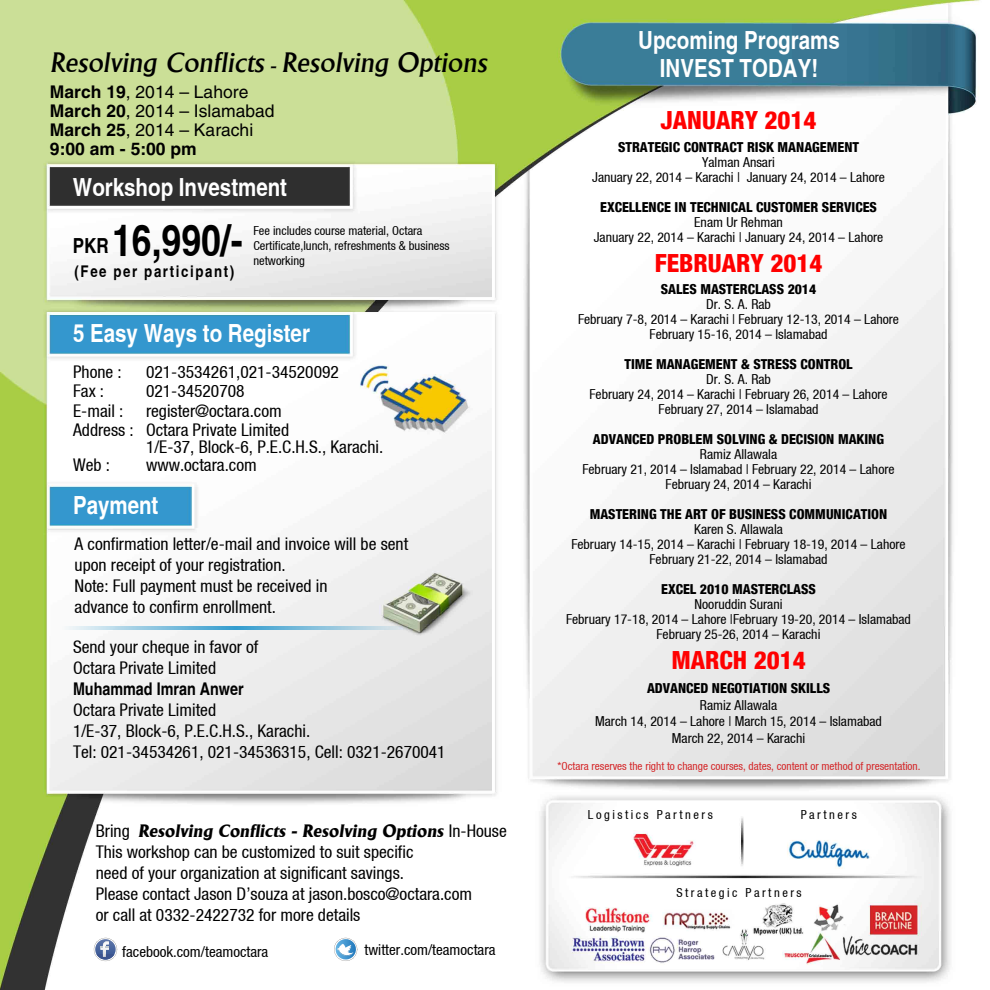
<style>
.page{position:relative;width:990px;height:990px;background:#fff}
.page>*{position:absolute;margin:0;border:0;box-sizing:border-box;transform-origin:0 0}
.t1{font:700 condensed 43.38px "Helvetica";color:#000}
.t2{font:italic 500 27.25px "Adelon Serial";color:#000}
.t3{font:700 condensed 25px/27.5px "Helvetica";color:#fff;text-align:center}
.t4{font:800 condensed 25px "Helvetica 87";color:#f00}
.t5{font:condensed 17.5px/21px "Helvetica 57";color:#000}
.t6{font:17.5px/18.8px "Helvetica LT Std";color:#000}
.t7{font:italic 17.5px "Adelon Serial Xbold";color:#000}
.t8{font:700 condensed 17.5px "Helvetica";color:#000}
.t9{font:700 condensed 16.12px "Helvetica";letter-spacing:.095em;color:#000}
.t10{font:condensed 15.12px "Helvetica 57";color:#000}
.t11{font:condensed 13.75px/15px "Helvetica 57";color:#000;text-align:center}
.t12{font:800 condensed 13.75px "Helvetica 87";color:#000}
.t13{font:condensed 12.5px/15px "Helvetica 57";color:#000}
.t14{font:condensed 12.5px "Helvetica 57";letter-spacing:.2em;color:#000}
.t15{font:condensed 11.25px "Helvetica 57";color:#d42628}
.s1{font-size:18.75px}
.s2{font-weight:700}
.s3{font-size:20.75px}
.s4{font-family:"Helvetica 57";font-style:normal;font-stretch:condensed}
</style>
<div class="page">
<img style="left:0;top:0;width:980px;height:990px">
<svg style="left:60px;top:627px;width:349px;height:2px"></svg>
<svg style="left:94px;top:938px;width:23px;height:23px"></svg>
<svg style="left:334px;top:938px;width:23px;height:23px"></svg>
<h2 class="t2" style="left:50px;top:43px;width:439px">Resolving Conflicts <span class="s1">-</span> Resolving Options</h2>
<p class="t6" style="left:50px;top:83px;width:226px"><span class="s2">March 19</span>, 2014 – Lahore<br><span class="s2">March 20</span>, 2014 – Islamabad<br><span class="s2">March 25</span>, 2014 – Karachi<br><span class="s2">9:00 am - 5:00 pm</span></p>
<h3 class="t3" style="left:73px;top:173px;width:216px">Workshop Investment</h3>
<h1 class="t1" style="left:73px;top:214px;width:171px"><span class="s3">PKR</span> 16,990/-</h1>
<p class="t9" style="left:75px;top:262px;width:161px">(Fee per participant)</p>
<p class="t13" style="left:253px;top:223px;width:198px">Fee includes course material, Octara<br>Certificate,lunch, refreshments &amp; business networking</p>
<h3 class="t3" style="left:73px;top:319px;width:238px">5 Easy Ways to Register</h3>
<p class="t5" style="left:73px;top:361px;width:50px">Phone :</p>
<p class="t5" style="left:146px;top:361px;width:194px">021-3534261,021-34520092</p>
<p class="t5" style="left:73px;top:380px;width:33px">Fax :</p>
<p class="t5" style="left:146px;top:380px;width:100px">021-34520708</p>
<p class="t5" style="left:73px;top:400px;width:52px">E-mail :</p>
<p class="t5" style="left:73px;top:400px;width:218px;line-height:19.8px;text-indent:73px">register@octara.com<br>Address : Octara Private Limited</p>
<p class="t5" style="left:146px;top:436px;width:239px">1/E-37, Block-6, P.E.C.H.S., Karachi.</p>
<p class="t5" style="left:73px;top:454px;width:38px">Web :</p>
<p class="t5" style="left:146px;top:454px;width:112px">www.octara.com</p>
<h3 class="t3" style="left:73px;top:491px;width:87px">Payment</h3>
<p class="t5" style="left:75px;top:534px;width:335px">A confirmation letter/e-mail and invoice will be sent upon receipt of your registration.<br>Note: Full payment must be received in<br>advance to confirm enrollment.</p>
<p class="t5" style="left:73px;top:637px;width:187px">Send your cheque in favor of<br>Octara Private Limited</p>
<p class="t8" style="left:73px;top:679px;width:172px">Muhammad Imran Anwer</p>
<p class="t5" style="left:73px;top:700px;width:374px">Octara Private Limited<br>1/E-37, Block-6, P.E.C.H.S., Karachi.<br>Tel: 021-34534261, 021-34536315, Cell: 0321-2670041</p>
<p class="t7" style="left:96px;top:818px;width:413px"><span class="s4">Bring</span> Resolving Conflicts - Resolving Options <span class="s4">In-House</span></p>
<p class="t5" style="left:96px;top:841px;width:378px">This workshop can be customized to suit specific<br>need of your organization at significant savings.<br>Please contact Jason D’souza at jason.bosco@octara.com or call at 0332-2422732 for more details</p>
<p class="t10" style="left:122px;top:943px;width:148px">facebook.com/teamoctara</p>
<p class="t10" style="left:365px;top:941px;width:132px">twitter.com/teamoctara</p>
<h3 class="t3" style="left:638px;top:26px;width:203px">Upcoming Programs<br>INVEST TODAY!</h3>
<h3 class="t4" style="left:660px;top:105px;width:158px">JANUARY 2014</h3>
<p class="t12" style="left:618px;top:138px;width:243px">STRATEGIC CONTRACT RISK MANAGEMENT</p>
<p class="t11" style="left:592px;top:154px;width:294px">Yalman Ansari<br>January 22, 2014 – Karachi | January 24, 2014 – Lahore</p>
<p class="t12" style="left:600px;top:198px;width:278px">EXCELLENCE IN TECHNICAL CUSTOMER SERVICES</p>
<p class="t11" style="left:594px;top:214px;width:291px">Enam Ur Rehman<br>January 22, 2014 – Karachi | January 24, 2014 – Lahore</p>
<h3 class="t4" style="left:655px;top:247px;width:169px">FEBRUARY 2014</h3>
<p class="t12" style="left:661px;top:281px;width:157px">SALES MASTERCLASS 2014</p>
<p class="t11" style="left:578px;top:297px;width:323px">Dr. S. A. Rab<br>February 7-8, 2014 – Karachi | February 12-13, 2014 – Lahore<br>February 15-16, 2014 – Islamabad</p>
<p class="t12" style="left:624px;top:356px;width:230px">TIME MANAGEMENT &amp; STRESS CONTROL</p>
<p class="t11" style="left:589px;top:372px;width:300px">Dr. S. A. Rab<br>February 24, 2014 – Karachi | February 26, 2014 – Lahore<br>February 27, 2014 – Islamabad</p>
<p class="t12" style="left:593px;top:431px;width:293px">ADVANCED PROBLEM SOLVING &amp; DECISION MAKING</p>
<p class="t11" style="left:582px;top:447px;width:314px">Ramiz Allawala<br>February 21, 2014 – Islamabad | February 22, 2014 – Lahore<br>February 24, 2014 – Karachi</p>
<p class="t12" style="left:590px;top:506px;width:299px">MASTERING THE ART OF BUSINESS COMMUNICATION</p>
<p class="t11" style="left:571px;top:522px;width:336px">Karen S. Allawala<br>February 14-15, 2014 – Karachi | February 18-19, 2014 – Lahore<br>February 21-22, 2014 – Islamabad</p>
<p class="t12" style="left:661px;top:581px;width:156px">EXCEL 2010 MASTERCLASS</p>
<p class="t11" style="left:566px;top:597px;width:346px">Nooruddin Surani<br>February 17-18, 2014 – Lahore |February 19-20, 2014 – Islamabad<br>February 25-26, 2014 – Karachi</p>
<h3 class="t4" style="left:671px;top:645px;width:136px">MARCH 2014</h3>
<p class="t12" style="left:647px;top:680px;width:185px">ADVANCED NEGOTIATION SKILLS</p>
<p class="t11" style="left:595px;top:697px;width:288px;line-height:16.5px">Ramiz Allawala<br>March 14, 2014 – Lahore | March 15, 2014 – Islamabad<br>March 22, 2014 – Karachi</p>
<p class="t15" style="left:558px;top:760px;width:365px">*Octara reserves the right to change courses, dates, content or method of presentation.</p>
<p class="t14" style="left:588px;top:807px;width:126px">Logistics Partners</p>
<p class="t14" style="left:801px;top:807px;width:58px">Partners</p>
<p class="t14" style="left:676px;top:885px;width:127px">Strategic Partners</p>
</div>
